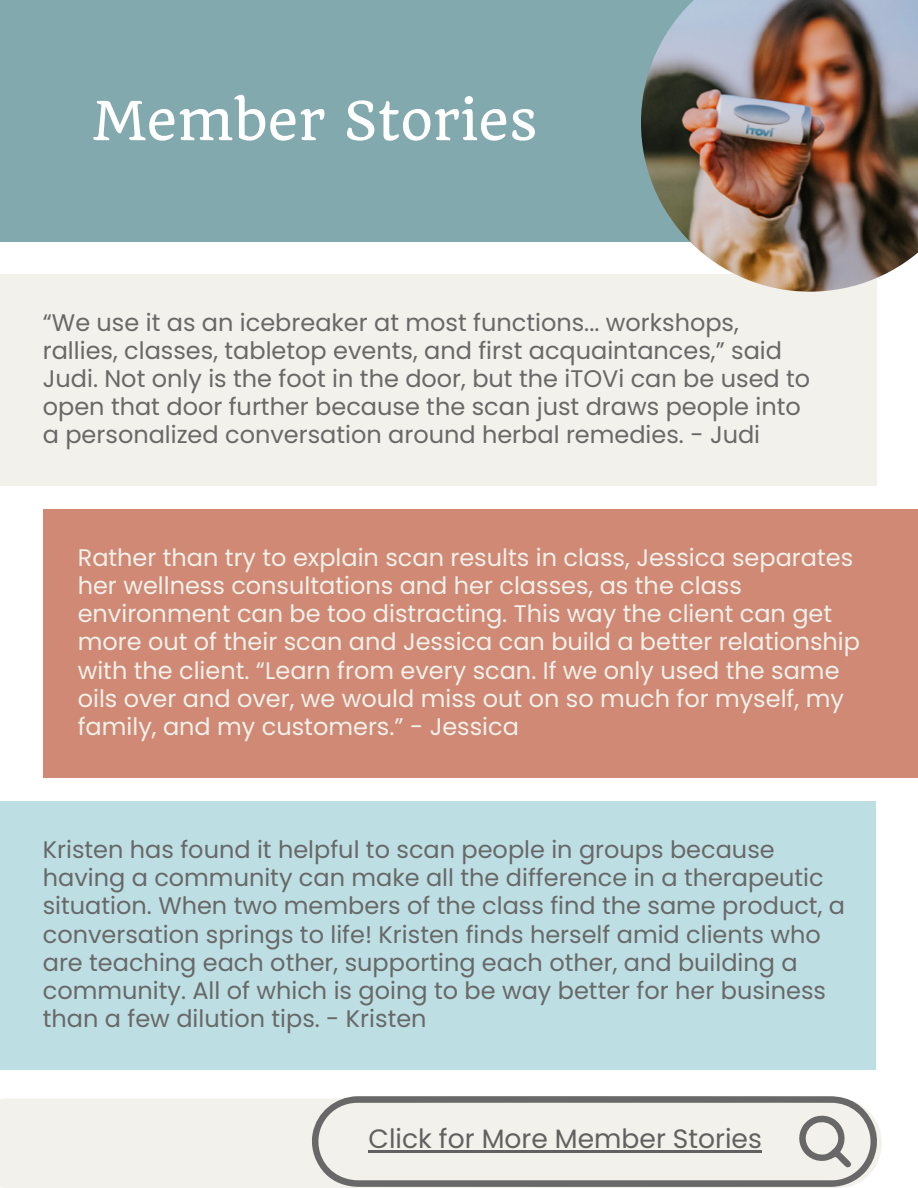
<style>
.page{position:relative;width:918px;height:1188px;background:#fff}
.page>*{position:absolute;margin:0;border:0;box-sizing:border-box;transform-origin:0 0}
.t1{font:52.5px "Quando";color:#fff}
.t2{font:26.55px "Poppins";color:#626060}
.t3{font:24px/28.2px "Poppins";color:#686868}
.t4{font:24px/28.2px "Poppins";color:#f3f1eb}
</style>
<div class="page">
<div style="left:0;top:0;width:918px;height:242px;background:#82a9ad"></div>
<div style="left:0;top:274px;width:877px;height:211px;background:#f3f1eb"></div>
<img style="left:641px;top:0;width:277px;height:292px">
<div style="left:0;top:1098px;width:881px;height:90px;background:#f3f1eb"></div>
<svg style="left:311px;top:1096px;width:569px;height:91px;background:#dbd9d4"></svg>
<svg style="left:797px;top:1113px;width:55px;height:55px;background:#c9c8c4"></svg>
<hr style="left:369px;top:1150px;width:393px;height:2px;background:#626060">
<div style="left:43px;top:509px;width:875px;height:268px;background:#cf8974"></div>
<div style="left:0;top:801px;width:876px;height:268px;background:#bddfe3"></div>
<p class="t1" style="left:92px;top:88px;width:447px">Member Stories</p>
<p class="t3" style="left:43px;top:308px;width:769px">“We use it as an icebreaker at most functions... workshops, rallies, classes, tabletop events, and first acquaintances,” said Judi. Not only is the foot in the door, but the iTOVi can be used to open that door further because the scan just draws people into a personalized conversation around herbal remedies. - Judi</p>
<p class="t4" style="left:78px;top:544px;width:784px">Rather than try to explain scan results in class, Jessica separates her wellness consultations and her classes, as the class environment can be too distracting. This way the client can get more out of their scan and Jessica can build a better relationship with the client. “Learn from every scan. If we only used the same oils over and over, we would miss out on so much for myself, my family, and my customers.” - Jessica</p>
<p class="t3" style="left:43px;top:836px;width:804px">Kristen has found it helpful to scan people in groups because having a community can make all the difference in a therapeutic situation. When two members of the class find the same product, a conversation springs to life! Kristen finds herself amid clients who are teaching each other, supporting each other, and building a community. All of which is going to be way better for her business than a few dilution tips. - Kristen</p>
<p class="t2" style="left:369px;top:1120px;width:395px">Click for More Member Stories</p>
</div>
